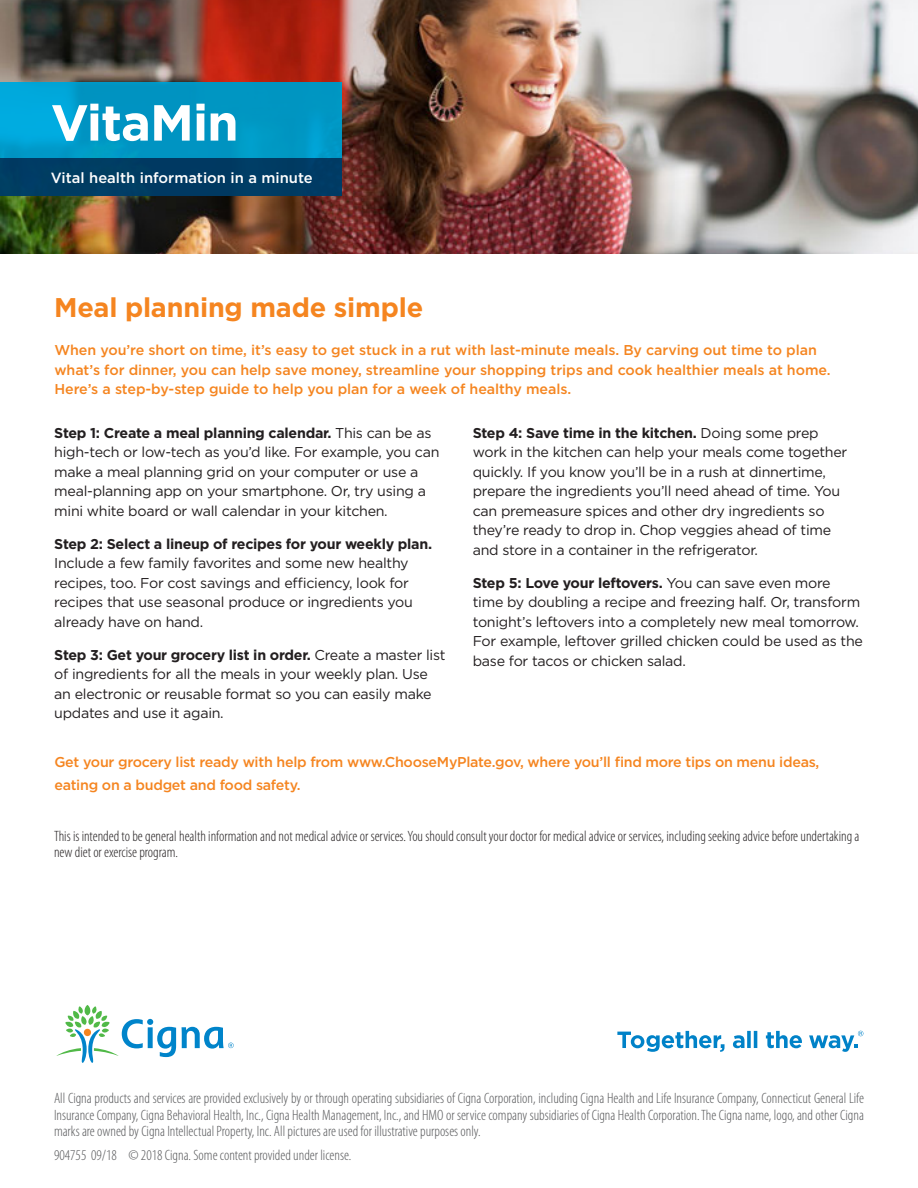
<style>
.page{position:relative;width:918px;height:1188px;background:#fff}
.page>*{position:absolute;margin:0;border:0;box-sizing:border-box;transform-origin:0 0}
.t1{font:700 50.7px "Gotham";letter-spacing:-.02em;color:#fff}
.Small_headline_bold{font:700 27px "Gotham";letter-spacing:-.005em;color:#f58520}
.Legal_copy_Cat{font:300 condensed 15px/16.5px "Myriad Pro";color:#57585a;text-align:justify}
.Legal_copy_Cat-2{font:300 condensed 15px/16.5px "Myriad Pro";color:#231f20}
.t2{font:500 14.7px "Gotham";color:#fff}
.Body_copy__book_9_5{font:14.25px/19.5px "Gotham";letter-spacing:-.02em;color:#231f20}
.Body_copy__book_9_5-2{font:500 14.25px/19.5px "Gotham";letter-spacing:-.005em;color:#f58520}
.Call_to_action_bold{font:500 14.25px/22.5px "Gotham";letter-spacing:-.02em;color:#f58520}
.s1{font-weight:700}
</style>
<div class="page">
<img style="left:0;top:0;width:918px;height:254px">
<svg style="left:0;top:82px;width:342px;height:76px;background:#0099c7"></svg>
<div style="left:0;top:158px;width:342px;height:38px;background:#003c63"></div>
<svg style="left:617px;top:1031px;width:108px;height:21px"></svg>
<svg style="left:733px;top:1031px;width:24px;height:17px"></svg>
<svg style="left:766px;top:1031px;width:36px;height:17px"></svg>
<svg style="left:809px;top:1031px;width:54px;height:21px"></svg>
<svg style="left:57px;top:1005px;width:177px;height:58px"></svg>
<p class="t1" style="left:51px;top:89px;width:189px">VitaMin</p>
<p class="t2" style="left:51px;top:168px;width:263px">Vital health information in a minute</p>
<p class="Small_headline_bold" style="left:54px;top:289px;width:371px">Meal planning made simple</p>
<p class="Body_copy__book_9_5-2" style="left:54px;top:340px;width:778px">When you’re short on time, it’s easy to get stuck in a rut with last-minute meals. By carving out time to plan what’s for dinner, you can help save money, streamline your shopping trips and cook healthier meals at home.<br>Here’s a step-by-step guide to help you plan for a week of healthy meals.</p>
<p class="Body_copy__book_9_5" style="left:54px;top:423px;width:387px"><span class="s1">Step 1: Create a meal planning calendar.</span> This can be as high-tech or low-tech as you’d like. For example, you can make a meal planning grid on your computer or use a meal-planning app on your smartphone. Or, try using a mini white board or wall calendar in your kitchen.</p>
<p class="Body_copy__book_9_5" style="left:54px;top:534px;width:379px"><span class="s1">Step 2: Select a lineup of recipes for your weekly plan.<br></span>Include a few family favorites and some new healthy recipes, too. For cost savings and efficiency, look for recipes that use seasonal produce or ingredients you already have on hand.</p>
<p class="Body_copy__book_9_5" style="left:54px;top:645px;width:393px"><span class="s1">Step 3: Get your grocery list in order.</span> Create a master list of ingredients for all the meals in your weekly plan. Use an electronic or reusable format so you can easily make updates and use it again.</p>
<p class="Body_copy__book_9_5" style="left:473px;top:423px;width:376px"><span class="s1">Step 4: Save time in the kitchen.</span> Doing some prep work in the kitchen can help your meals come together quickly. If you know you’ll be in a rush at dinnertime, prepare the ingredients you’ll need ahead of time. You can premeasure spices and other dry ingredients so they’re ready to drop in. Chop veggies ahead of time and store in a container in the refrigerator.</p>
<p class="Body_copy__book_9_5" style="left:473px;top:573px;width:392px"><span class="s1">Step 5: Love your leftovers.</span> You can save even more time by doubling a recipe and freezing half. Or, transform tonight’s leftovers into a completely new meal tomorrow.<br>For example, leftover grilled chicken could be used as the base for tacos or chicken salad.</p>
<p class="Call_to_action_bold" style="left:54px;top:751px;width:767px">Get your grocery list ready with help from www.ChooseMyPlate.gov, where you’ll find more tips on menu ideas, eating on a budget and food safety.</p>
<p class="Legal_copy_Cat-2" style="left:54px;top:828px;width:807px">This is intended to be general health information and not medical advice or services. You should consult your doctor for medical advice or services, including seeking advice before undertaking a new diet or exercise program.</p>
<p class="Legal_copy_Cat" style="left:54px;top:1091px;width:812px">All Cigna products and services are provided exclusively by or through operating subsidiaries of Cigna Corporation, including Cigna Health and Life Insurance Company, Connecticut General Life Insurance Company, Cigna Behavioral Health, Inc., Cigna Health Management, Inc., and HMO or service company subsidiaries of Cigna Health Corporation. The Cigna name, logo, and other Cigna marks are owned by Cigna Intellectual Property, Inc. All pictures are used for illustrative purposes only.</p>
<p class="Legal_copy_Cat" style="left:54px;top:1147px;width:299px">904755 09/18 © 2018 Cigna. Some content provided under license.</p>
</div>
